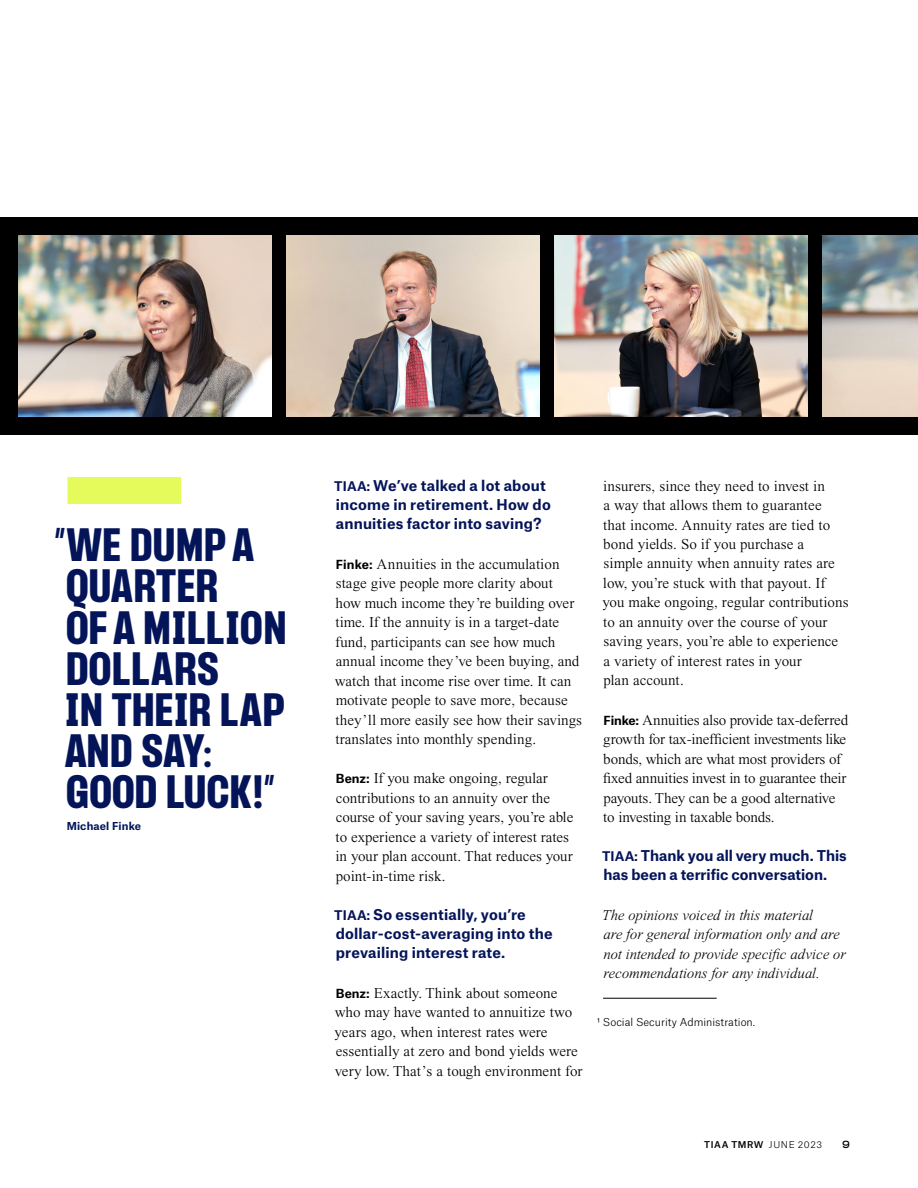
<style>
.page{position:relative;width:918px;height:1188px;background:#fff}
.page>*{position:absolute;margin:0;border:0;box-sizing:border-box;transform-origin:0 0}
.t1{font:900 condensed 40.5px/41.2px "PP Formula";letter-spacing:.015em;color:#041459}
.t2{font:300 15px/19.5px "Times Now Sem";color:#000001}
.t3{font:italic 300 15px/19.5px "Times Now Sem";letter-spacing:-.01em;color:#000001}
.t4{font:700 14.25px/19.5px "Atlas Grotesk";letter-spacing:.01em;color:#041459}
.t5{font:300 10.5px "Atlas Grotesk";color:#000001}
.t6{font:700 10.5px "Atlas Grotesk";letter-spacing:.015em;color:#041459}
.t7{font:500 9px "Atlas Grotesk";letter-spacing:.065em;color:#000001}
.t8{font:700 expanded 8.7px "PP Formula";color:#000001}
.s1{font-size:34.5px}
.s2{font-size:12.75px}
.s3{font-family:"Atlas Grotesk";font-weight:700;font-size:12px}
.s4{font-weight:300}
</style>
<div class="page">
<div style="left:68px;top:477px;width:113px;height:27px;background:#e4fb5b"></div>
<div style="left:0;top:218px;width:918px;height:217px;background:#000001"></div>
<img style="left:19px;top:236px;width:252px;height:181px">
<img style="left:287px;top:236px;width:252px;height:181px">
<img style="left:554px;top:236px;width:253px;height:181px">
<img style="left:822px;top:236px;width:96px;height:181px">
<hr style="left:603px;top:998px;width:114px;height:1px;background:#000001">
<h1 class="t1" style="left:55px;top:524px;width:233px">”WE DUMP A<br>QUARTER<br>OF A MILLION<br>DOLLARS<br>IN THEIR LAP<br>AND SAY<span class="s1">:<br></span>GOOD LUCK!”</h1>
<p class="t6" style="left:67px;top:817px;width:76px">Michael Finke</p>
<p class="t4" style="left:334px;top:474px;width:218px"><span class="s2">TIAA:</span> We’ve talked a lot about income in retirement. How do annuities factor into saving?</p>
<p class="t2" style="left:335px;top:554px;width:249px"><span class="s3">Finke:</span> Annuities in the accumulation stage give people more clarity about<br>how much income they’re building over time. If the annuity is in a target-date fund, participants can see how much annual income they’ve been buying, and watch that income rise over time. It can motivate people to save more, because they’ll more easily see how their savings translates into monthly spending.</p>
<p class="t2" style="left:335px;top:768px;width:240px"><span class="s3">Benz:</span> If you make ongoing, regular contributions to an annuity over the course of your saving years, you’re able to experience a variety of interest rates in your plan account. That reduces your point-in-time risk.</p>
<p class="t4" style="left:334px;top:903px;width:220px"><span class="s2">TIAA:</span> So essentially, you’re dollar-cost-averaging into the prevailing interest rate.</p>
<p class="t2" style="left:335px;top:983px;width:250px"><span class="s3">Benz:</span> Exactly. Think about someone who may have wanted to annuitize two years ago, when interest rates were essentially at zero and bond yields were very low. That’s a tough environment for</p>
<p class="t2" style="left:602px;top:476px;width:248px">insurers, since they need to invest in<br>a way that allows them to guarantee<br>that income. Annuity rates are tied to bond yields. So if you purchase a<br>simple annuity when annuity rates are low, you’re stuck with that payout. If you make ongoing, regular contributions to an annuity over the course of your saving years, you’re able to experience<br>a variety of interest rates in your<br>plan account.</p>
<p class="t2" style="left:603px;top:710px;width:247px"><span class="s3">Finke:</span> Annuities also provide tax-deferred growth for tax-inefficient investments like bonds, which are what most providers of fixed annuities invest in to guarantee their payouts. They can be a good alternative to investing in taxable bonds.</p>
<p class="t4" style="left:602px;top:844px;width:246px"><span class="s2">TIAA:</span> Thank you all very much. This has been a terrific conversation.</p>
<p class="t3" style="left:602px;top:905px;width:246px">The opinions voiced in this material<br>are for general information only and are not intended to provide specific advice or recommendations for any individual.</p>
<p class="t5" style="left:597px;top:1014px;width:160px">1 Social Security Administration.</p>
<p class="t7" style="left:704px;top:1137px;width:119px">TIAA TMRW <span class="s4">JUNE 2023</span></p>
<p class="t8" style="left:842px;top:1138px;width:9px">9</p>
</div>
